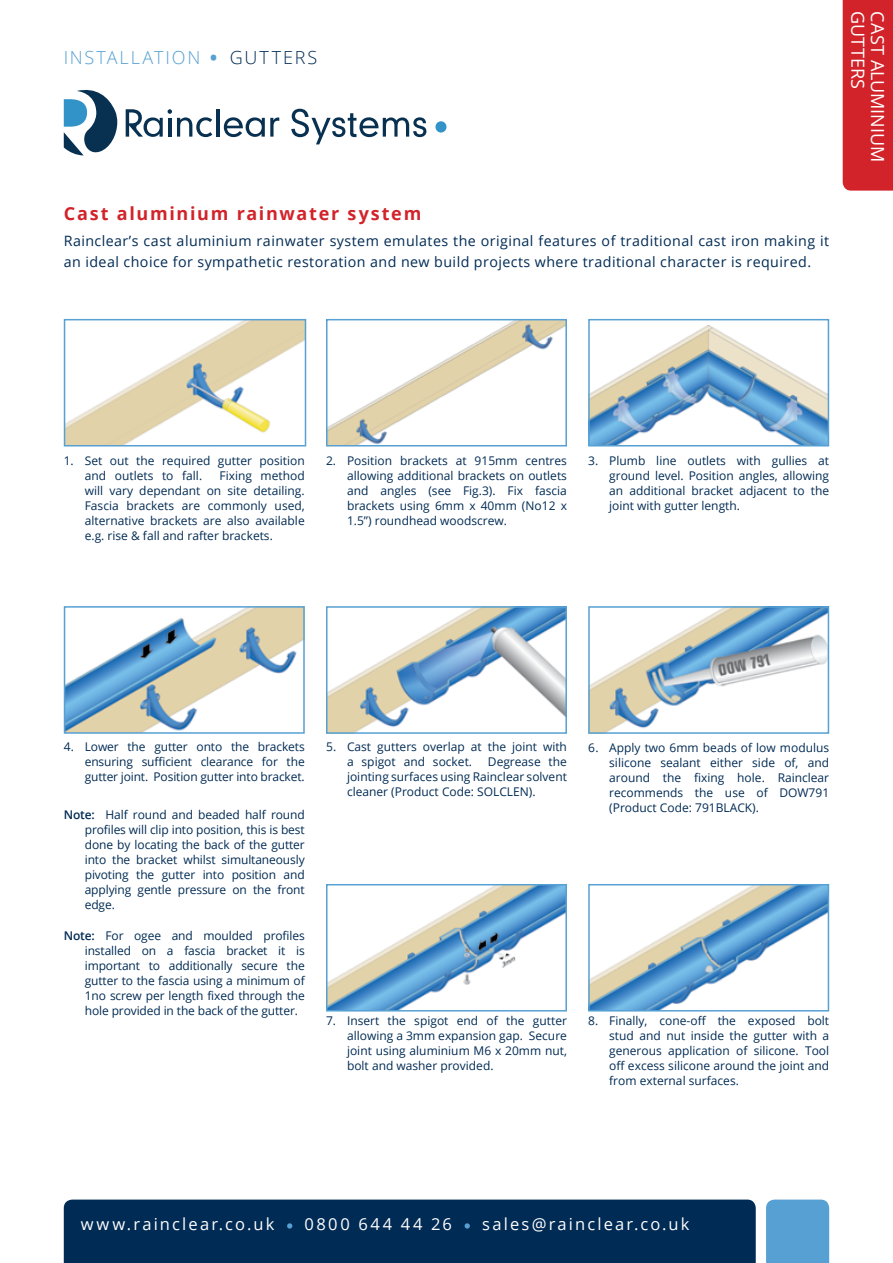
<style>
.page{position:relative;width:893px;height:1263px;background:#fff}
.page>*{position:absolute;margin:0;border:0;box-sizing:border-box;transform-origin:0 0}
.t1{font:700 18px "Open Sans";letter-spacing:.095em;color:#d2232a}
.t2{font:300 18px "Open Sans";letter-spacing:.1em;color:#56a0d3}
.t3{font:18px "Open Sans";letter-spacing:-.005em;color:#fff}
.t4{font:16.5px "Open Sans";letter-spacing:.13em;color:#fff}
.t5{font:16.5px "Open Sans";letter-spacing:.155em;color:#fff}
.t6{font:14.25px/21px "Open Sans";letter-spacing:.03em;color:#002b54}
.t7{font:12px/15px "Open Sans";color:#002b54;text-align:justify}
.s1{font-weight:400;font-size:25.5px}
.s2{color:#002b54}
.s3{font-weight:600}
</style>
<div class="page">
<div style="left:435px;top:121px;width:11px;height:12px;background:#3193c8;border-radius:50%"></div>
<hr style="left:216px;top:109px;width:4px;height:28px;background:#083050">
<svg style="left:224px;top:117px;width:55px;height:20px"></svg>
<svg style="left:291px;top:109px;width:135px;height:35px"></svg>
<svg style="left:126px;top:109px;width:86px;height:28px"></svg>
<svg style="left:64px;top:90px;width:53px;height:65px"></svg>
<div style="left:843px;top:0;width:50px;height:191px;background:#d2232a"></div>
<div style="left:64px;top:1199px;width:692px;height:64px;background:#002b54"></div>
<div style="left:766px;top:1199px;width:63px;height:64px;background:#56a0d3"></div>
<img style="left:67px;top:322px;width:236px;height:121px">
<div style="left:64px;top:319px;width:242px;height:127px;border:2px solid #56a0d3"></div>
<img style="left:329px;top:322px;width:235px;height:121px">
<div style="left:326px;top:319px;width:241px;height:127px;border:2px solid #56a0d3"></div>
<img style="left:591px;top:326px;width:235px;height:117px">
<div style="left:588px;top:319px;width:241px;height:127px;border:2px solid #56a0d3"></div>
<img style="left:67px;top:609px;width:235px;height:122px">
<div style="left:64px;top:606px;width:241px;height:128px;border:2px solid #56a0d3"></div>
<img style="left:329px;top:609px;width:235px;height:122px">
<div style="left:326px;top:606px;width:241px;height:128px;border:2px solid #56a0d3"></div>
<img style="left:591px;top:609px;width:235px;height:122px">
<div style="left:588px;top:606px;width:241px;height:128px;border:2px solid #56a0d3"></div>
<img style="left:329px;top:887px;width:235px;height:121px">
<div style="left:326px;top:884px;width:241px;height:127px;border:2px solid #56a0d3"></div>
<img style="left:591px;top:887px;width:235px;height:121px">
<div style="left:588px;top:884px;width:241px;height:127px;border:2px solid #56a0d3"></div>
<h1 class="t2" style="left:64px;top:45px;width:255px">INSTALLATION <span class="s1">•</span> <span class="s2">GUTTERS</span></h1>
<h1 class="t1" style="left:64px;top:201px;width:359px">Cast aluminium rainwater system</h1>
<p class="t6" style="left:64px;top:230px;width:767px">Rainclear’s cast aluminium rainwater system emulates the original features of traditional cast iron making it an ideal choice for sympathetic restoration and new build projects where traditional character is required.</p>
<h1 class="t3" style="left:870px;top:11px;width:80px;rotate:90deg">GUTTERS</h1>
<h1 class="t3" style="left:890px;top:11px;width:153px;rotate:90deg">CAST ALUMINIUM</h1>
<p class="t7" style="left:85px;top:452px;width:221px;text-indent:-21px">1. Set out the required gutter position and outlets to fall.</p>
<p class="t7" style="left:85px;top:467px;width:221px;text-indent:135px">Fixing method will vary dependant on site detailing.<br>Fascia brackets are commonly used, alternative brackets are also available e.g. rise &amp; fall and rafter brackets.</p>
<p class="t7" style="left:347px;top:452px;width:221px;text-indent:-21px">2. Position brackets at 915mm centres allowing additional brackets on outlets and angles (see Fig.3). Fix fascia brackets using 6mm x 40mm (No12 x 1.5”) roundhead woodscrew.</p>
<p class="t7" style="left:609px;top:452px;width:221px;text-indent:-21px">3. Plumb line outlets with gullies at ground level. Position angles, allowing an additional bracket adjacent to the joint with gutter length.</p>
<p class="t7" style="left:85px;top:738px;width:221px;text-indent:-21px">4. Lower the gutter onto the brackets ensuring sufficient clearance for the gutter joint. Position gutter into bracket.</p>
<p class="t7" style="left:85px;top:807px;width:221px;text-indent:-21px"><span class="s3">Note:</span> Half round and beaded half round profiles will clip into position, this is best done by locating the back of the gutter into the bracket whilst simultaneously pivoting the gutter into position and applying gentle pressure on the front edge.</p>
<p class="t7" style="left:85px;top:928px;width:221px;text-indent:-21px"><span class="s3">Note:</span> For ogee and moulded profiles installed on a fascia bracket it is important to additionally secure the gutter to the fascia using a minimum of 1no screw per length fixed through the hole provided in the back of the gutter.</p>
<p class="t7" style="left:347px;top:738px;width:221px;text-indent:-21px">5. Cast gutters overlap at the joint with a spigot and socket.</p>
<p class="t7" style="left:347px;top:753px;width:221px;text-indent:141px">Degrease the jointing surfaces using Rainclear solvent cleaner (Product Code: SOLCLEN).</p>
<p class="t7" style="left:609px;top:740px;width:221px;text-indent:-21px">6. Apply two 6mm beads of low modulus silicone sealant either side of, and around the fixing hole. Rainclear recommends the use of DOW791 (Product Code: 791BLACK).</p>
<p class="t7" style="left:347px;top:1013px;width:221px;text-indent:-21px">7. Insert the spigot end of the gutter allowing a 3mm expansion gap. Secure joint using aluminium M6 x 20mm nut, bolt and washer provided.</p>
<p class="t7" style="left:609px;top:1013px;width:221px;text-indent:-21px">8. Finally, cone-off the exposed bolt stud and nut inside the gutter with a generous application of silicone. Tool off excess silicone around the joint and from external surfaces.</p>
<h2 class="t4" style="left:81px;top:1213px;width:195px">www.rainclear.co.uk</h2>
<h2 class="t5" style="left:305px;top:1213px;width:149px">0800 644 44 26</h2>
<h2 class="t4" style="left:482px;top:1213px;width:209px">sales@rainclear.co.uk</h2>
</div>
